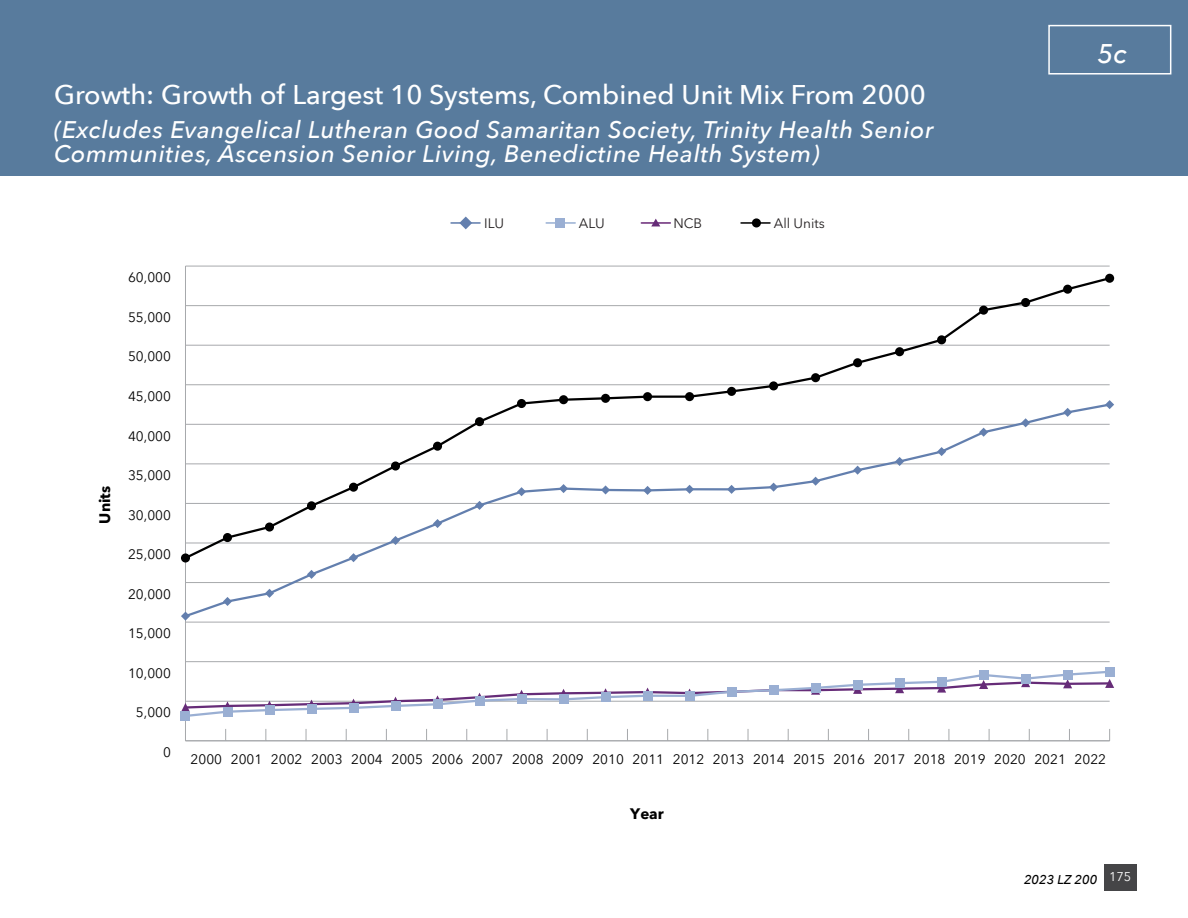
<style>
.page{position:relative;width:1188px;height:918px;background:#fff}
.page>*{position:absolute;margin:0;border:0;box-sizing:border-box;transform-origin:0 0}
.t1{font:500 27px "Avenir Next";color:#fff}
.t2{font:italic 500 27px "Avenir Next";color:#fff}
.t3{font:italic 500 24px/24px "Avenir Next";letter-spacing:.025em;color:#fff}
.t4{font:700 15.15px "Avenir Next";color:#000}
.t5{font:13.65px "Avenir Next";color:#000}
.t6{font:13.65px "Avenir Next";color:#231f20}
.t7{font:italic 500 12.75px "Avenir Next";color:#000}
</style>
<div class="page">
<div style="left:0;top:0;width:1188px;height:176px;background:#587b9d"></div>
<div style="left:1048px;top:25px;width:123px;height:50px;border:2px solid #fff"></div>
<div style="left:1104px;top:864px;width:32px;height:27px;background:#454547"></div>
<hr style="left:451px;top:222px;width:29px;height:2px;background:#5f7cac">
<hr style="left:546px;top:222px;width:29px;height:2px;background:#98afd3">
<hr style="left:641px;top:222px;width:29px;height:2px;background:#692977">
<hr style="left:741px;top:222px;width:29px;height:2px;background:#010101">
<div style="left:752px;top:218px;width:9px;height:9px;background:#000;border-radius:5px"></div>
<svg style="left:651px;top:219px;width:9px;height:7px"></svg>
<div style="left:556px;top:218px;width:9px;height:9px;background:#9aafd3"></div>
<svg style="left:459px;top:217px;width:13px;height:12px"></svg>
<svg style="left:225px;top:729px;width:1px;height:12px"></svg>
<svg style="left:266px;top:729px;width:1px;height:12px"></svg>
<svg style="left:306px;top:729px;width:1px;height:12px"></svg>
<svg style="left:346px;top:729px;width:1px;height:12px"></svg>
<svg style="left:386px;top:729px;width:1px;height:12px"></svg>
<svg style="left:426px;top:729px;width:1px;height:12px"></svg>
<svg style="left:467px;top:729px;width:1px;height:12px"></svg>
<svg style="left:507px;top:729px;width:1px;height:12px"></svg>
<svg style="left:547px;top:729px;width:1px;height:12px"></svg>
<svg style="left:587px;top:729px;width:1px;height:12px"></svg>
<svg style="left:627px;top:729px;width:1px;height:12px"></svg>
<svg style="left:667px;top:729px;width:1px;height:12px"></svg>
<svg style="left:708px;top:729px;width:1px;height:12px"></svg>
<svg style="left:748px;top:729px;width:1px;height:12px"></svg>
<svg style="left:788px;top:729px;width:1px;height:12px"></svg>
<svg style="left:828px;top:729px;width:1px;height:12px"></svg>
<svg style="left:868px;top:729px;width:1px;height:12px"></svg>
<svg style="left:908px;top:729px;width:1px;height:12px"></svg>
<svg style="left:949px;top:729px;width:1px;height:12px"></svg>
<svg style="left:989px;top:729px;width:1px;height:12px"></svg>
<svg style="left:1029px;top:729px;width:1px;height:12px"></svg>
<svg style="left:1069px;top:729px;width:1px;height:12px"></svg>
<svg style="left:1109px;top:729px;width:1px;height:12px"></svg>
<hr style="left:185px;top:266px;width:1px;height:475px;background:#a7a9ac">
<hr style="left:185px;top:741px;width:925px;height:1px;background:#a7a9ac">
<hr style="left:185px;top:661px;width:925px;height:1px;background:#a7a9ac">
<hr style="left:185px;top:622px;width:925px;height:1px;background:#a7a9ac">
<hr style="left:185px;top:266px;width:925px;height:1px;background:#a7a9ac">
<svg style="left:186px;top:275px;width:924px;height:127px"></svg>
<svg style="left:190px;top:670px;width:922px;height:47px"></svg>
<svg style="left:183px;top:402px;width:927px;height:214px"></svg>
<div style="left:181px;top:553px;width:9px;height:10px;background:#000;border-radius:50%"></div>
<div style="left:223px;top:533px;width:9px;height:9px;background:#000;border-radius:50%"></div>
<div style="left:265px;top:522px;width:9px;height:10px;background:#000;border-radius:5px"></div>
<div style="left:307px;top:501px;width:9px;height:9px;background:#000;border-radius:50%"></div>
<div style="left:349px;top:483px;width:9px;height:9px;background:#000;border-radius:50%"></div>
<div style="left:391px;top:461px;width:9px;height:10px;background:#000;border-radius:50%"></div>
<div style="left:433px;top:442px;width:9px;height:9px;background:#000;border-radius:50%"></div>
<div style="left:475px;top:417px;width:9px;height:9px;background:#000;border-radius:50%"></div>
<div style="left:517px;top:399px;width:9px;height:9px;background:#000;border-radius:50%"></div>
<div style="left:559px;top:395px;width:9px;height:9px;background:#000;border-radius:5px"></div>
<div style="left:601px;top:394px;width:9px;height:9px;background:#000;border-radius:50%"></div>
<div style="left:643px;top:392px;width:9px;height:9px;background:#000;border-radius:50%"></div>
<div style="left:685px;top:392px;width:9px;height:9px;background:#000;border-radius:50%"></div>
<div style="left:727px;top:387px;width:9px;height:9px;background:#000;border-radius:50%"></div>
<div style="left:769px;top:381px;width:9px;height:9px;background:#000;border-radius:50%"></div>
<div style="left:811px;top:373px;width:9px;height:9px;background:#000;border-radius:50%"></div>
<div style="left:853px;top:358px;width:9px;height:9px;background:#000;border-radius:50%"></div>
<div style="left:895px;top:347px;width:9px;height:9px;background:#000;border-radius:50%"></div>
<div style="left:937px;top:335px;width:9px;height:9px;background:#000;border-radius:50%"></div>
<div style="left:979px;top:306px;width:9px;height:9px;background:#000;border-radius:50%"></div>
<div style="left:1021px;top:298px;width:9px;height:9px;background:#000;border-radius:5px"></div>
<div style="left:1063px;top:285px;width:9px;height:9px;background:#000;border-radius:50%"></div>
<div style="left:1105px;top:274px;width:9px;height:9px;background:#000;border-radius:50%"></div>
<svg style="left:181px;top:678px;width:933px;height:34px"></svg>
<div style="left:181px;top:711px;width:9px;height:9px;background:#9aafd3"></div>
<div style="left:223px;top:707px;width:9px;height:9px;background:#9aafd3"></div>
<div style="left:265px;top:706px;width:9px;height:9px;background:#9aafd3"></div>
<div style="left:307px;top:704px;width:9px;height:9px;background:#9aafd3"></div>
<div style="left:349px;top:703px;width:9px;height:9px;background:#9aafd3"></div>
<div style="left:391px;top:701px;width:9px;height:9px;background:#9aafd3"></div>
<div style="left:433px;top:700px;width:9px;height:9px;background:#9aafd3"></div>
<div style="left:475px;top:696px;width:9px;height:9px;background:#9aafd3"></div>
<div style="left:517px;top:695px;width:9px;height:9px;background:#9aafd3"></div>
<div style="left:559px;top:695px;width:9px;height:9px;background:#9aafd3"></div>
<div style="left:601px;top:693px;width:9px;height:9px;background:#9aafd3"></div>
<div style="left:643px;top:691px;width:9px;height:9px;background:#9aafd3"></div>
<div style="left:685px;top:691px;width:9px;height:9px;background:#9aafd3"></div>
<div style="left:727px;top:687px;width:9px;height:9px;background:#9aafd3"></div>
<div style="left:769px;top:686px;width:9px;height:9px;background:#9aafd3"></div>
<div style="left:811px;top:683px;width:9px;height:9px;background:#9aafd3"></div>
<div style="left:853px;top:680px;width:9px;height:9px;background:#9aafd3"></div>
<div style="left:895px;top:679px;width:9px;height:9px;background:#9aafd3"></div>
<div style="left:937px;top:677px;width:9px;height:9px;background:#9aafd3"></div>
<div style="left:979px;top:670px;width:9px;height:10px;background:#9aafd3"></div>
<div style="left:1021px;top:674px;width:9px;height:9px;background:#9aafd3"></div>
<div style="left:1063px;top:670px;width:9px;height:9px;background:#9aafd3"></div>
<div style="left:1105px;top:667px;width:9px;height:9px;background:#9aafd3"></div>
<svg style="left:181px;top:612px;width:9px;height:9px"></svg>
<svg style="left:223px;top:597px;width:9px;height:9px"></svg>
<svg style="left:265px;top:589px;width:9px;height:9px"></svg>
<svg style="left:307px;top:570px;width:9px;height:9px"></svg>
<svg style="left:349px;top:553px;width:9px;height:9px"></svg>
<svg style="left:391px;top:536px;width:9px;height:9px"></svg>
<svg style="left:433px;top:519px;width:9px;height:9px"></svg>
<svg style="left:475px;top:501px;width:9px;height:9px"></svg>
<svg style="left:517px;top:487px;width:9px;height:9px"></svg>
<svg style="left:559px;top:484px;width:9px;height:9px"></svg>
<svg style="left:601px;top:485px;width:9px;height:10px"></svg>
<svg style="left:643px;top:486px;width:9px;height:9px"></svg>
<svg style="left:685px;top:485px;width:9px;height:9px"></svg>
<svg style="left:727px;top:485px;width:9px;height:9px"></svg>
<svg style="left:769px;top:483px;width:9px;height:9px"></svg>
<svg style="left:811px;top:477px;width:9px;height:9px"></svg>
<svg style="left:853px;top:466px;width:9px;height:9px"></svg>
<svg style="left:895px;top:457px;width:9px;height:9px"></svg>
<svg style="left:937px;top:447px;width:9px;height:9px"></svg>
<svg style="left:979px;top:428px;width:9px;height:9px"></svg>
<svg style="left:1021px;top:418px;width:9px;height:9px"></svg>
<svg style="left:1063px;top:408px;width:9px;height:9px"></svg>
<svg style="left:1105px;top:400px;width:9px;height:9px"></svg>
<h1 class="t1" style="left:54px;top:71px;width:873px">Growth: Growth of Largest 10 Systems, Combined Unit Mix From 2000</h1>
<h2 class="t3" style="left:54px;top:116px;width:881px">(Excludes Evangelical Lutheran Good Samaritan Society, Trinity Health Senior<br>Communities, Ascension Senior Living, Benedictine Health System)</h2>
<p class="t4" style="left:92px;top:524px;width:39px;rotate:-90deg">Units</p>
<p class="t5" style="left:128px;top:266px;width:44px">60,000</p>
<p class="t5" style="left:128px;top:306px;width:44px">55,000</p>
<p class="t5" style="left:128px;top:345px;width:44px">50,000</p>
<p class="t5" style="left:128px;top:385px;width:44px">45,000</p>
<p class="t5" style="left:128px;top:424px;width:44px">40,000</p>
<p class="t5" style="left:128px;top:464px;width:44px">35,000</p>
<p class="t5" style="left:128px;top:503px;width:44px">30,000</p>
<p class="t5" style="left:128px;top:543px;width:44px">25,000</p>
<p class="t5" style="left:128px;top:583px;width:44px">20,000</p>
<p class="t5" style="left:128px;top:622px;width:44px">15,000</p>
<p class="t5" style="left:128px;top:662px;width:44px">10,000</p>
<p class="t5" style="left:136px;top:701px;width:37px">5,000</p>
<p class="t6" style="left:484px;top:212px;width:21px">ILU</p>
<p class="t6" style="left:579px;top:212px;width:27px">ALU</p>
<p class="t6" style="left:673px;top:212px;width:30px">NCB</p>
<p class="t6" style="left:774px;top:212px;width:53px">All Units</p>
<h1 class="t2" style="left:1098px;top:31px;width:31px">5c</h1>
<p class="t5" style="left:163px;top:741px;width:9px">0</p>
<p class="t5" style="left:191px;top:748px;width:917px">2000 2001 2002 2003 2004 2005 2006 2007 2008 2009 2010 2011 2012 2013 2014 2015 2016 2017 2018 2019 2020 2021 2022</p>
<p class="t4" style="left:630px;top:801px;width:35px">Year</p>
<p class="t7" style="left:1024px;top:869px;width:109px">2023 LZ 200 <sup>175</sup></p>
</div>
